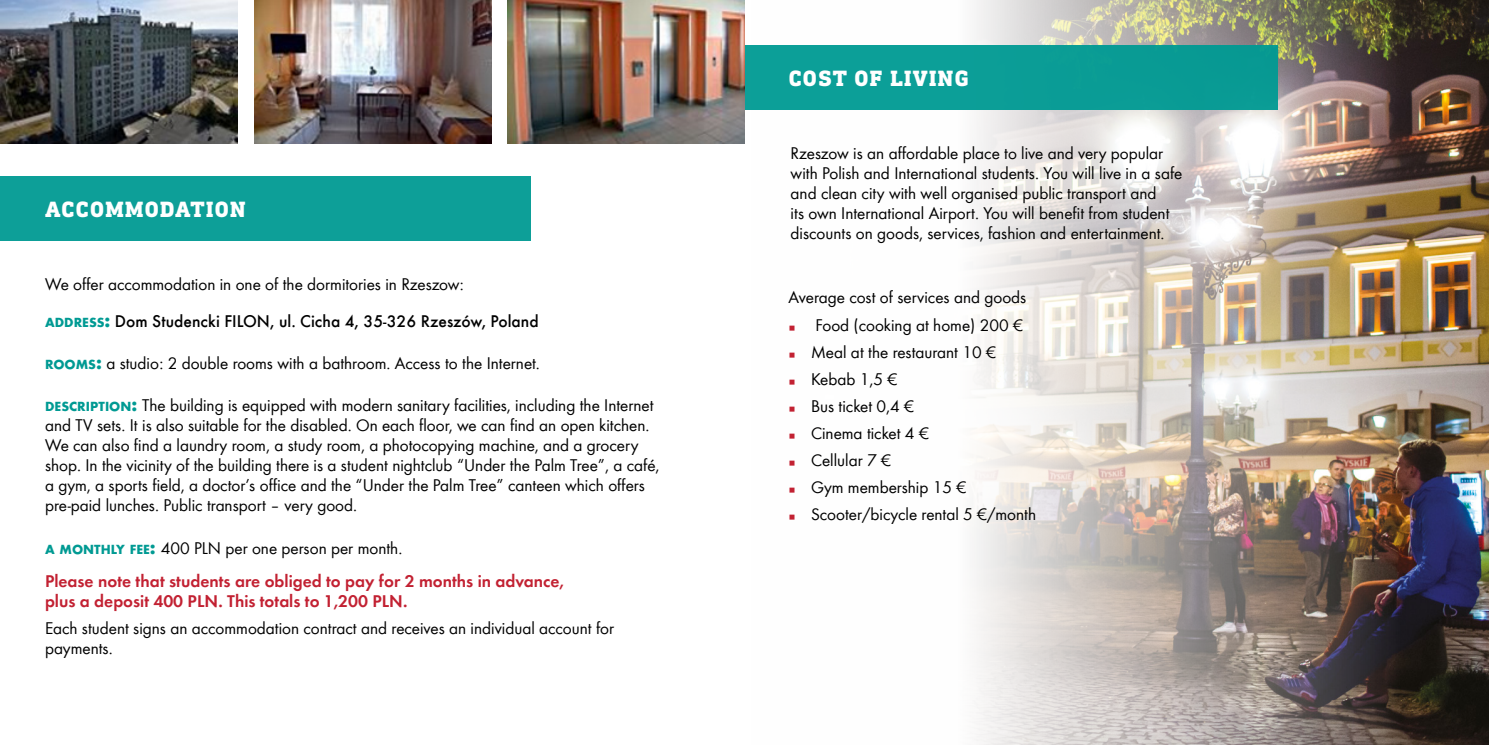
<style>
.page{position:relative;width:1489px;height:745px;background:#fff}
.page>*{position:absolute;margin:0;border:0;box-sizing:border-box;transform-origin:0 0}
.t1{font:800 22.5px "DIN Next Slab Pro";letter-spacing:.06em;color:#fff}
.t2{font:17.5px/20px "Futura Boo";color:#000}
.t3{font:17.5px/20px "Futura Dem";color:#c22132}
.t4{font:500 17.5px "Futura";color:#000}
.s1{font-weight:700;font-size:13.62px;color:#009a93}
.s2{font-weight:700;font-size:19.5px;color:#009a93}
.s3{font-family:"Futura";font-weight:700;font-size:13.62px;color:#009a93}
.s4{font-family:"Futura";font-weight:700;font-size:19.5px;color:#009a93}
.s5{font-family:"Cambria";font-size:8.75px;color:#c22132}
</style>
<div class="page">
<img style="left:751px;top:0;width:737px;height:744px">
<div style="left:744px;top:45px;width:533px;height:64px;background:#0b9e97"></div>
<div style="left:0;top:176px;width:531px;height:64px;background:#0d9f98"></div>
<img style="left:1px;top:0;width:236px;height:144px">
<img style="left:254px;top:0;width:237px;height:144px">
<img style="left:507px;top:0;width:237px;height:144px">
<p class="t1" style="left:45px;top:196px;width:202px">ACCOMMODATION</p>
<p class="t2" style="left:45px;top:273px;width:420px">We offer accommodation in one of the dormitories in Rzeszow:</p>
<p class="t4" style="left:45px;top:307px;width:495px"><span class="s1">ADDRESS</span><span class="s2">:</span> Dom Studencki FILON, ul. Cicha 4, 35-326 Rzeszów, Poland</p>
<p class="t2" style="left:45px;top:352px;width:496px"><span class="s3">ROOMS</span><span class="s4">:</span> a studio: 2 double rooms with a bathroom. Access to the Internet.</p>
<p class="t2" style="left:45px;top:394px;width:616px"><span class="s3">DESCRIPTION</span><span class="s4">:</span> The building is equipped with modern sanitary facilities, including the Internet and TV sets. It is also suitable for the disabled. On each floor, we can find an open kitchen.<br>We can also find a laundry room, a study room, a photocopying machine, and a grocery shop. In the vicinity of the building there is a student nightclub “Under the Palm Tree”, a café, a gym, a sports field, a doctor’s office and the “Under the Palm Tree” canteen which offers pre-paid lunches. Public transport – very good.</p>
<p class="t2" style="left:45px;top:536px;width:359px"><span class="s3">A MONTHLY FEE</span><span class="s4">:</span> 400 PLN per one person per month.</p>
<p class="t3" style="left:45px;top:569px;width:520px">Please note that students are obliged to pay for 2 months in advance, plus a deposit 400 PLN. This totals to 1,200 PLN.</p>
<p class="t2" style="left:45px;top:616px;width:570px">Each student signs an accommodation contract and receives an individual account for payments.</p>
<p class="t1" style="left:788px;top:64px;width:181px">COST OF LIVING</p>
<p class="t2" style="left:790px;top:142px;width:393px">Rzeszow is an affordable place to live and very popular with Polish and International students. You will live in a safe and clean city with well organised public transport and<br>its own International Airport. You will benefit from student discounts on goods, services, fashion and entertainment.</p>
<p class="t2" style="left:788px;top:283px;width:249px;line-height:27.1px">Average cost of services and goods <span class="s5">◼</span> Food (cooking at home) 200 €<br><span class="s5">◼</span> Meal at the restaurant 10 €<br><span class="s5">◼</span> Kebab 1,5 €<br><span class="s5">◼</span> Bus ticket 0,4 €<br><span class="s5">◼</span> Cinema ticket 4 €<br><span class="s5">◼</span> Cellular 7 €<br><span class="s5">◼</span> Gym membership 15 €<br><span class="s5">◼</span> Scooter/bicycle rental 5 €/month</p>
</div>
